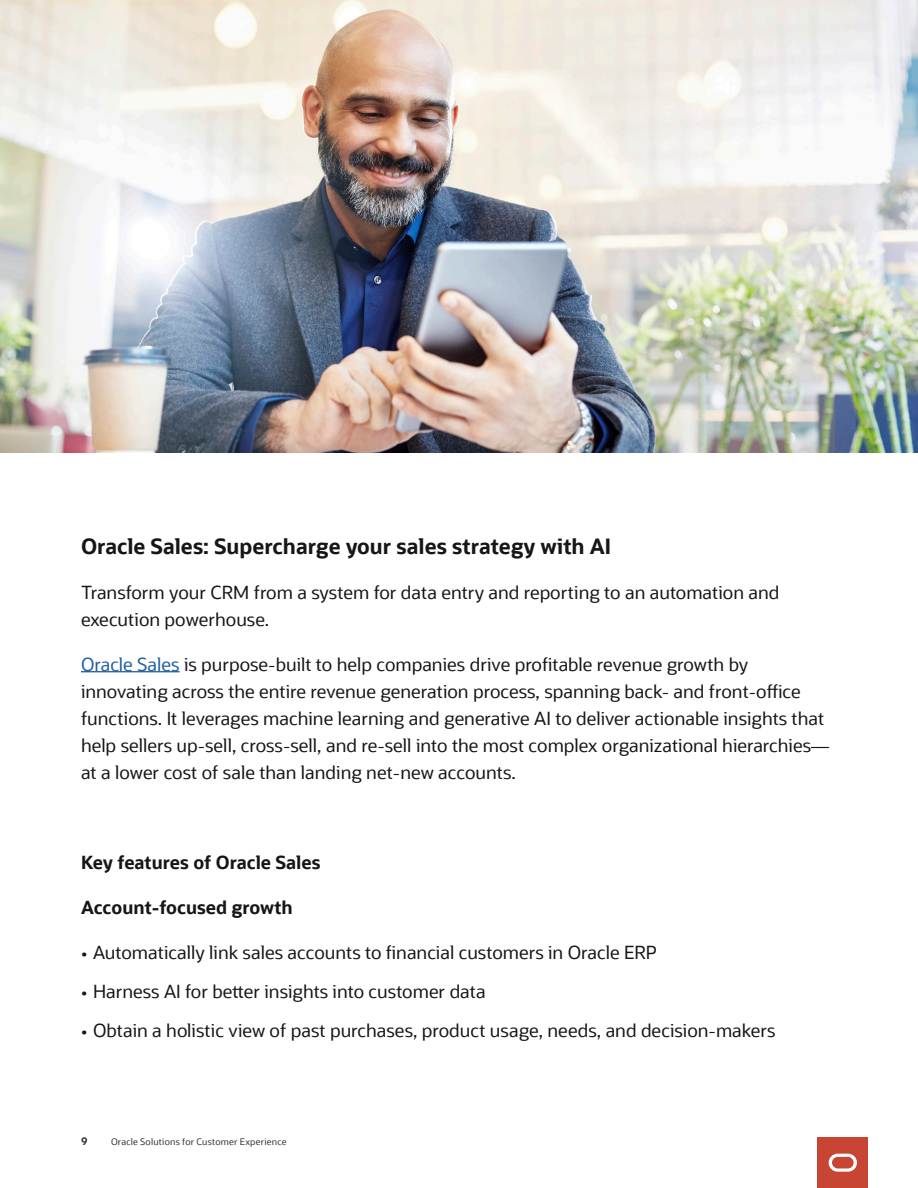
<style>
.page{position:relative;width:918px;height:1188px;background:#fff}
.page>*{position:absolute;margin:0;border:0;box-sizing:border-box;transform-origin:0 0}
.A__Body_Text{font:700 21px "Oracle Sans";color:#171615}
.A__Body_Text-2{font:18px/27px "Oracle Sans";color:#171615}
.A__Body_Text-3{font:700 18px "Oracle Sans";color:#171615}
.t1{font:700 10.5px "Oracle Sans";color:#333}
.t2{font:9px "Oracle Sans";letter-spacing:.025em;color:#333}
.s1{color:#215e9e}
</style>
<div class="page">
<img style="left:0;top:0;width:918px;height:453px">
<hr style="left:81px;top:671px;width:99px;height:1px;background:#215e9e">
<div style="left:818px;top:1137px;width:50px;height:51px;background:#c84534"></div>
<svg style="left:829px;top:1154px;width:28px;height:18px"></svg>
<p class="A__Body_Text" style="left:81px;top:533px;width:532px">Oracle Sales: Supercharge your sales strategy with AI</p>
<p class="A__Body_Text-2" style="left:81px;top:579px;width:700px">Transform your CRM from a system for data entry and reporting to an automation and execution powerhouse.</p>
<p class="A__Body_Text-2" style="left:81px;top:651px;width:750px"><span class="s1">Oracle Sales</span> is purpose-built to help companies drive profitable revenue growth by innovating across the entire revenue generation process, spanning back- and front-office functions. It leverages machine learning and generative AI to deliver actionable insights that help sellers up-sell, cross-sell, and re-sell into the most complex organizational hierarchies— at a lower cost of sale than landing net-new accounts.</p>
<p class="A__Body_Text-3" style="left:81px;top:851px;width:241px">Key features of Oracle Sales</p>
<p class="A__Body_Text-3" style="left:81px;top:896px;width:213px">Account-focused growth</p>
<p class="A__Body_Text-2" style="left:81px;top:939px;width:577px">• Automatically link sales accounts to financial customers in Oracle ERP</p>
<p class="A__Body_Text-2" style="left:81px;top:978px;width:406px">• Harness AI for better insights into customer data</p>
<p class="A__Body_Text-2" style="left:81px;top:1017px;width:696px">• Obtain a holistic view of past purchases, product usage, needs, and decision-makers</p>
<p class="t1" style="left:81px;top:1135px;width:8px">9</p>
<p class="t2" style="left:111px;top:1137px;width:177px">Oracle Solutions for Customer Experience</p>
</div>
